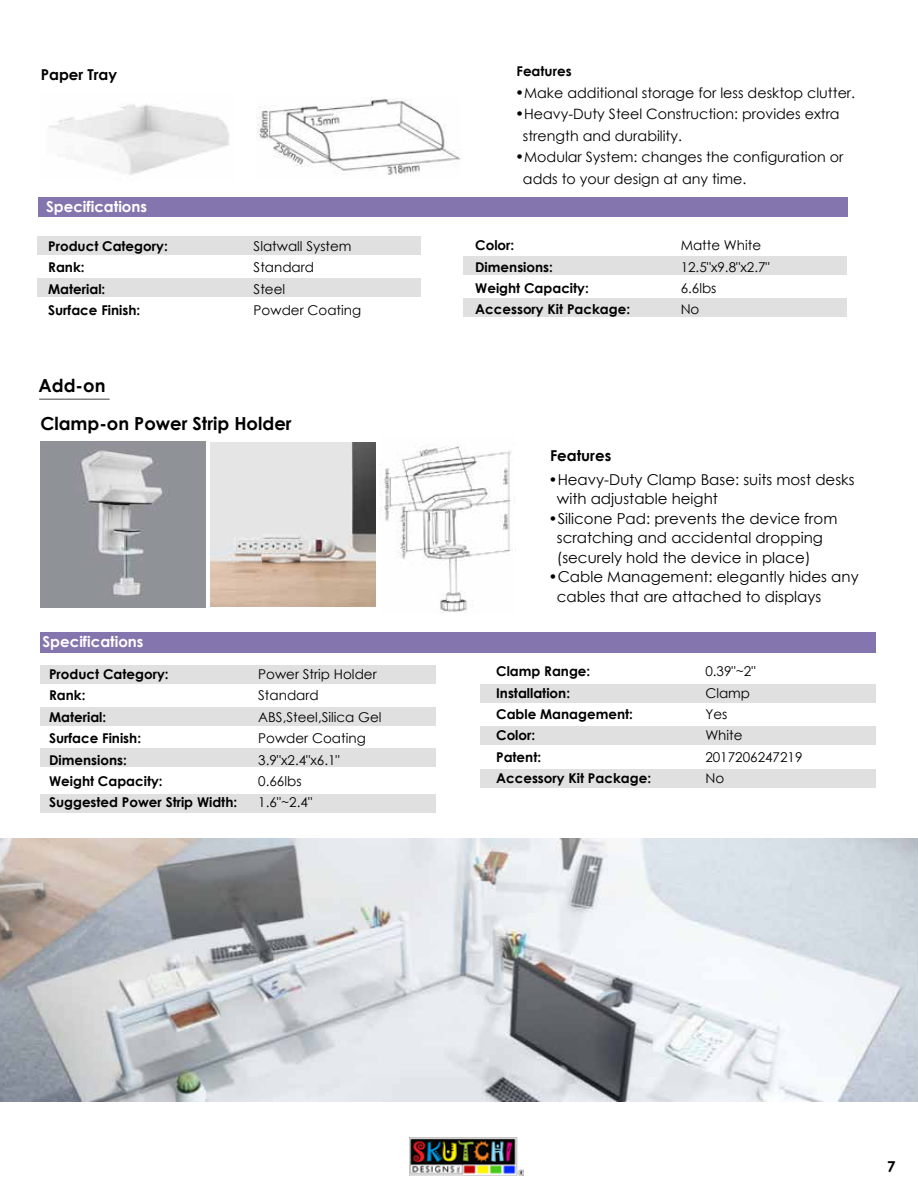
<style>
.page{position:relative;width:918px;height:1188px;background:#fff}
.page>*{position:absolute;margin:0;border:0;box-sizing:border-box;transform-origin:0 0}
.t1{font:700 18px "Century Gothic";color:#000}
.t2{font:15px/19.5px "Century Gothic";color:#000}
.t3{font:700 15px "Century Gothic";color:#fff}
.t4{font:700 15px "Century Gothic";color:#000}
.t5{font:14.25px/21.5px "Century Gothic";color:#000}
.t6{font:700 13.5px "Century Gothic";color:#000}
.t7{font:13.5px "Century Gothic";color:#000}
.s1{font-size:15px}
</style>
<div class="page">
<div style="left:480px;top:769px;width:395px;height:18px;background:#e0e0e0"></div>
<div style="left:463px;top:256px;width:384px;height:18px;background:#e0e0e0"></div>
<div style="left:463px;top:298px;width:384px;height:19px;background:#e0e0e0"></div>
<div style="left:38px;top:236px;width:383px;height:19px;background:#e0e0e0"></div>
<div style="left:38px;top:279px;width:383px;height:18px;background:#e0e0e0"></div>
<div style="left:40px;top:794px;width:396px;height:18px;background:#e0e0e0"></div>
<div style="left:40px;top:749px;width:396px;height:18px;background:#e0e0e0"></div>
<div style="left:480px;top:684px;width:395px;height:18px;background:#e0e0e0"></div>
<div style="left:480px;top:726px;width:395px;height:19px;background:#e0e0e0"></div>
<div style="left:40px;top:707px;width:396px;height:19px;background:#e0e0e0"></div>
<div style="left:40px;top:665px;width:396px;height:19px;background:#e0e0e0"></div>
<img style="left:379px;top:444px;width:136px;height:169px">
<img style="left:210px;top:442px;width:165px;height:165px">
<img style="left:40px;top:442px;width:166px;height:165px">
<img style="left:49px;top:104px;width:180px;height:71px">
<img style="left:409px;top:1138px;width:114px;height:38px">
<img style="left:257px;top:98px;width:204px;height:78px">
<img style="left:0;top:838px;width:918px;height:263px">
<div style="left:40px;top:632px;width:836px;height:20px;background:#8475ae"></div>
<div style="left:38px;top:198px;width:810px;height:19px;background:#8475ae"></div>
<hr style="left:39px;top:399px;width:71px;height:1px;background:#454545">
<p class="t4" style="left:41px;top:63px;width:78px">Paper Tray</p>
<p class="t3" style="left:46px;top:195px;width:103px">Specifications</p>
<p class="t6" style="left:48px;top:236px;width:121px">Product Category:</p>
<p class="t7" style="left:254px;top:237px;width:100px">Slatwall System</p>
<p class="t6" style="left:48px;top:257px;width:38px">Rank:</p>
<p class="t7" style="left:254px;top:258px;width:62px">Standard</p>
<p class="t6" style="left:48px;top:279px;width:59px">Material:</p>
<p class="t7" style="left:254px;top:280px;width:33px">Steel</p>
<p class="t6" style="left:48px;top:300px;width:94px">Surface Finish:</p>
<p class="t7" style="left:254px;top:301px;width:109px">Powder Coating</p>
<h1 class="t1" style="left:39px;top:372px;width:68px">Add-on</h1>
<h1 class="t1" style="left:40px;top:410px;width:253px">Clamp-on Power Strip Holder</h1>
<p class="t3" style="left:42px;top:630px;width:103px">Specifications</p>
<p class="t6" style="left:49px;top:664px;width:121px">Product Category:</p>
<p class="t7" style="left:258px;top:665px;width:120px">Power Strip Holder</p>
<p class="t6" style="left:49px;top:685px;width:38px">Rank:</p>
<p class="t7" style="left:258px;top:686px;width:62px">Standard</p>
<p class="t6" style="left:49px;top:707px;width:59px">Material:</p>
<p class="t7" style="left:258px;top:707px;width:125px">ABS,Steel,Silica Gel</p>
<p class="t6" style="left:49px;top:728px;width:94px">Surface Finish:</p>
<p class="t7" style="left:258px;top:729px;width:109px">Powder Coating</p>
<p class="t6" style="left:49px;top:749px;width:79px">Dimensions:</p>
<p class="t7" style="left:258px;top:750px;width:83px">3.9"x2.4"x6.1"</p>
<p class="t6" style="left:49px;top:771px;width:115px">Weight Capacity:</p>
<p class="t7" style="left:258px;top:772px;width:45px">0.66lbs</p>
<p class="t6" style="left:49px;top:792px;width:190px">Suggested Power Strip Width:</p>
<p class="t7" style="left:258px;top:793px;width:55px">1.6"~2.4"</p>
<p class="t6" style="left:517px;top:61px;width:57px">Features</p>
<p class="t5" style="left:515px;top:82px;width:342px"><span class="s1">•</span>Make additional storage for less desktop clutter.</p>
<p class="t5" style="left:523px;top:103px;width:318px;text-indent:-8px"><span class="s1">•</span>Heavy-Duty Steel Construction: provides extra strength and durability.</p>
<p class="t5" style="left:523px;top:146px;width:322px;text-indent:-8px"><span class="s1">•</span>Modular System: changes the configuration or adds to your design at any time.</p>
<p class="t6" style="left:475px;top:235px;width:41px">Color:</p>
<p class="t7" style="left:681px;top:236px;width:82px">Matte White</p>
<p class="t6" style="left:475px;top:256px;width:79px">Dimensions:</p>
<p class="t7" style="left:681px;top:257px;width:91px">12.5"x9.8"x2.7"</p>
<p class="t6" style="left:475px;top:278px;width:115px">Weight Capacity:</p>
<p class="t7" style="left:681px;top:279px;width:37px">6.6lbs</p>
<p class="t6" style="left:475px;top:299px;width:156px">Accessory Kit Package:</p>
<p class="t7" style="left:681px;top:300px;width:20px">No</p>
<p class="t4" style="left:550px;top:444px;width:63px">Features</p>
<p class="t2" style="left:557px;top:469px;width:299px;text-indent:-8px">•Heavy-Duty Clamp Base: suits most desks with adjustable height</p>
<p class="t2" style="left:557px;top:508px;width:282px;text-indent:-8px">•Silicone Pad: prevents the device from scratching and accidental dropping (securely hold the device in place)</p>
<p class="t2" style="left:557px;top:567px;width:303px;text-indent:-8px">•Cable Management: elegantly hides any cables that are attached to displays</p>
<p class="t6" style="left:496px;top:661px;width:96px">Clamp Range:</p>
<p class="t7" style="left:705px;top:662px;width:52px">0.39"~2"</p>
<p class="t6" style="left:496px;top:683px;width:75px">Installation:</p>
<p class="t7" style="left:705px;top:683px;width:46px">Clamp</p>
<p class="t6" style="left:496px;top:704px;width:138px">Cable Management:</p>
<p class="t7" style="left:705px;top:705px;width:24px">Yes</p>
<p class="t6" style="left:496px;top:725px;width:41px">Color:</p>
<p class="t7" style="left:705px;top:726px;width:39px">White</p>
<p class="t6" style="left:496px;top:747px;width:47px">Patent:</p>
<p class="t7" style="left:705px;top:748px;width:99px">2017206247219</p>
<p class="t6" style="left:496px;top:768px;width:156px">Accessory Kit Package:</p>
<p class="t7" style="left:705px;top:769px;width:20px">No</p>
<p class="t4" style="left:887px;top:1155px;width:10px">7</p>
</div>
